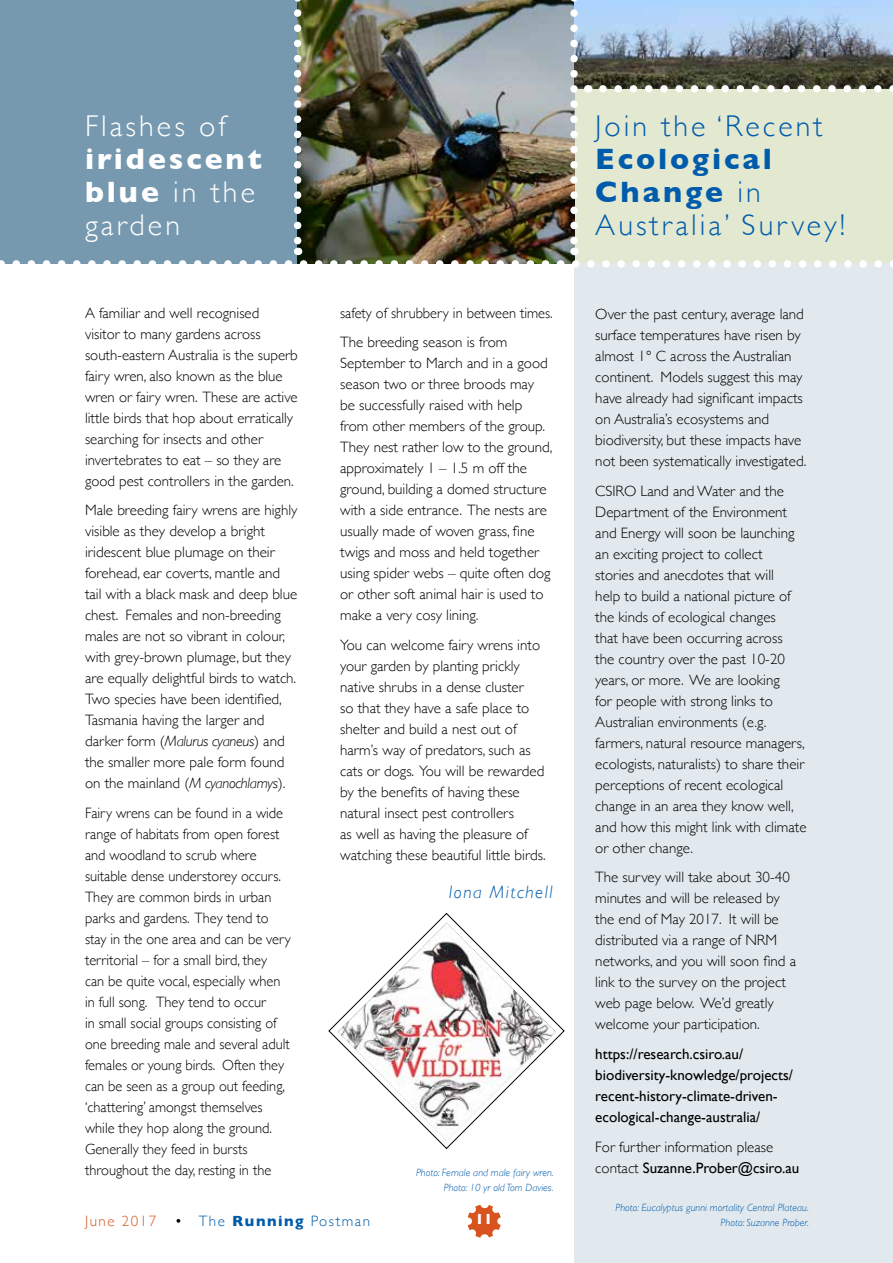
<style>
.page{position:relative;width:893px;height:1263px;background:#fff}
.page>*{position:absolute;margin:0;border:0;box-sizing:border-box;transform-origin:0 0}
.Heading{font:300 30px/33px "Gill Sans";letter-spacing:.1em;color:#005cab}
.Heading-2{font:300 30px/33px "Gill Sans";letter-spacing:.1em;color:#fff}
.Body_type{font:italic 300 18px "Gill Sans";letter-spacing:.085em;color:#005cab}
.Body_type-2{font:300 15px/21px "Gill Sans";color:#000}
.Body_type-3{font:300 15px/21px "Gill Sans";color:#000;scale:.96 1}
.Body_type-4{font:15px/21px "Gill Sans";color:#000}
.t1{font:300 15px "Gill Sans";letter-spacing:.1em;color:#005cab}
.t2{font:700 15px "Gill Sans";color:#fff}
.Photo_captions{font:italic 300 10.5px/15px "Gill Sans";color:#005cab;text-align:right}
.s1{font-weight:700}
.s2{font-style:italic}
.s3{color:#d9531e}
.s4{color:#000}
.s5{font-weight:400}
</style>
<div class="page">
<div style="left:574px;top:264px;width:319px;height:999px;background:#e2e9ee"></div>
<svg style="left:467px;top:1204px;width:34px;height:34px"></svg>
<img style="left:0;top:0;width:893px;height:268px">
<svg style="left:328px;top:912px;width:237px;height:237px"></svg>
<p class="Heading-2" style="left:85px;top:109px;width:178px">Flashes of <span class="s1">iridescent blue</span> in the garden</p>
<p class="Body_type-2" style="left:85px;top:302px;width:214px">A familiar and well recognised visitor to many gardens across south-eastern Australia is the superb fairy wren, also known as the blue wren or fairy wren. These are active little birds that hop about erratically searching for insects and other invertebrates to eat – so they are good pest controllers in the garden.</p>
<p class="Body_type-2" style="left:85px;top:499px;width:214px">Male breeding fairy wrens are highly visible as they develop a bright iridescent blue plumage on their forehead, ear coverts, mantle and tail with a black mask and deep blue chest. Females and non-breeding males are not so vibrant in colour, with grey-brown plumage, but they are equally delightful birds to watch.<br>Two species have been identified, Tasmania having the larger and darker form (<span class="s2">Malurus cyaneus</span>) and the smaller more pale form found on the mainland (<span class="s2">M cyanochlamys</span>).</p>
<p class="Body_type-3" style="left:85px;top:802px;width:216px">Fairy wrens can be found in a wide range of habitats from open forest and woodland to scrub where suitable dense understorey occurs.<br>They are common birds in urban parks and gardens. They tend to stay in the one area and can be very territorial – for a small bird, they<br>can be quite vocal, especially when in full song. They tend to occur<br>in small social groups consisting of one breeding male and several adult females or young birds. Often they can be seen as a group out feeding, ‘chattering’ amongst themselves while they hop along the ground.<br>Generally they feed in bursts throughout the day, resting in the</p>
<p class="Body_type-3" style="left:340px;top:302px;width:223px">safety of shrubbery in between times.</p>
<p class="Body_type-2" style="left:340px;top:331px;width:214px">The breeding season is from<br>September to March and in a good season two or three broods may be successfully raised with help from other members of the group.<br>They nest rather low to the ground, approximately 1 – 1.5 m off the ground, building a domed structure with a side entrance. The nests are usually made of woven grass, fine twigs and moss and held together using spider webs – quite often dog or other soft animal hair is used to make a very cosy lining.</p>
<p class="Body_type-2" style="left:340px;top:634px;width:207px">You can welcome fairy wrens into your garden by planting prickly native shrubs in a dense cluster<br>so that they have a safe place to shelter and build a nest out of harm’s way of predators, such as cats or dogs. You will be rewarded by the benefits of having these natural insect pest controllers<br>as well as having the pleasure of watching these beautiful little birds.</p>
<p class="Body_type" style="left:449px;top:882px;width:106px">Iona Mitchell</p>
<p class="Photo_captions" style="left:416px;top:1165px;width:139px">Photo: Female and male fairy wren.<br>Photo: 10 yr old Tom Davies.</p>
<p class="t1" style="left:85px;top:1209px;width:286px"><span class="s3">June 2017</span> <span class="s4">•</span> The <span class="s1">Running</span> Postman</p>
<p class="t2" style="left:475px;top:1207px;width:19px">11</p>
<p class="Heading" style="left:595px;top:109px;width:251px">Join the ‘Recent<br><span class="s1">Ecological<br>Change</span> in<br>Australia’ Survey!</p>
<p class="Body_type-2" style="left:595px;top:303px;width:212px">Over the past century, average land surface temperatures have risen by almost 1° C across the Australian continent. Models suggest this may have already had significant impacts on Australia’s ecosystems and biodiversity, but these impacts have not been systematically investigated.</p>
<p class="Body_type-2" style="left:595px;top:480px;width:213px">CSIRO Land and Water and the<br>Department of the Environment and Energy will soon be launching an exciting project to collect<br>stories and anecdotes that will<br>help to build a national picture of the kinds of ecological changes<br>that have been occurring across<br>the country over the past 10-20 years, or more. We are looking<br>for people with strong links to<br>Australian environments (e.g. farmers, natural resource managers, ecologists, naturalists) to share their perceptions of recent ecological change in an area they know well, and how this might link with climate or other change.</p>
<p class="Body_type-2" style="left:595px;top:866px;width:202px">The survey will take about 30-40 minutes and will be released by the end of May 2017. It will be distributed via a range of NRM networks, and you will soon find a link to the survey on the project web page below. We’d greatly welcome your participation.</p>
<p class="Body_type-4" style="left:595px;top:1043px;width:199px">https://research.csiro.au/ biodiversity-knowledge/projects/ recent-history-climate-driven&shy;ecological-change-australia/</p>
<p class="Body_type-2" style="left:595px;top:1135px;width:205px">For further information please contact <span class="s5">Suzanne.Prober@csiro.au</span></p>
<p class="Photo_captions" style="left:615px;top:1200px;width:195px">Photo: Eucalyptus gunni mortality Central Plateau.<br>Photo: Suzanne Prober.</p>
</div>
